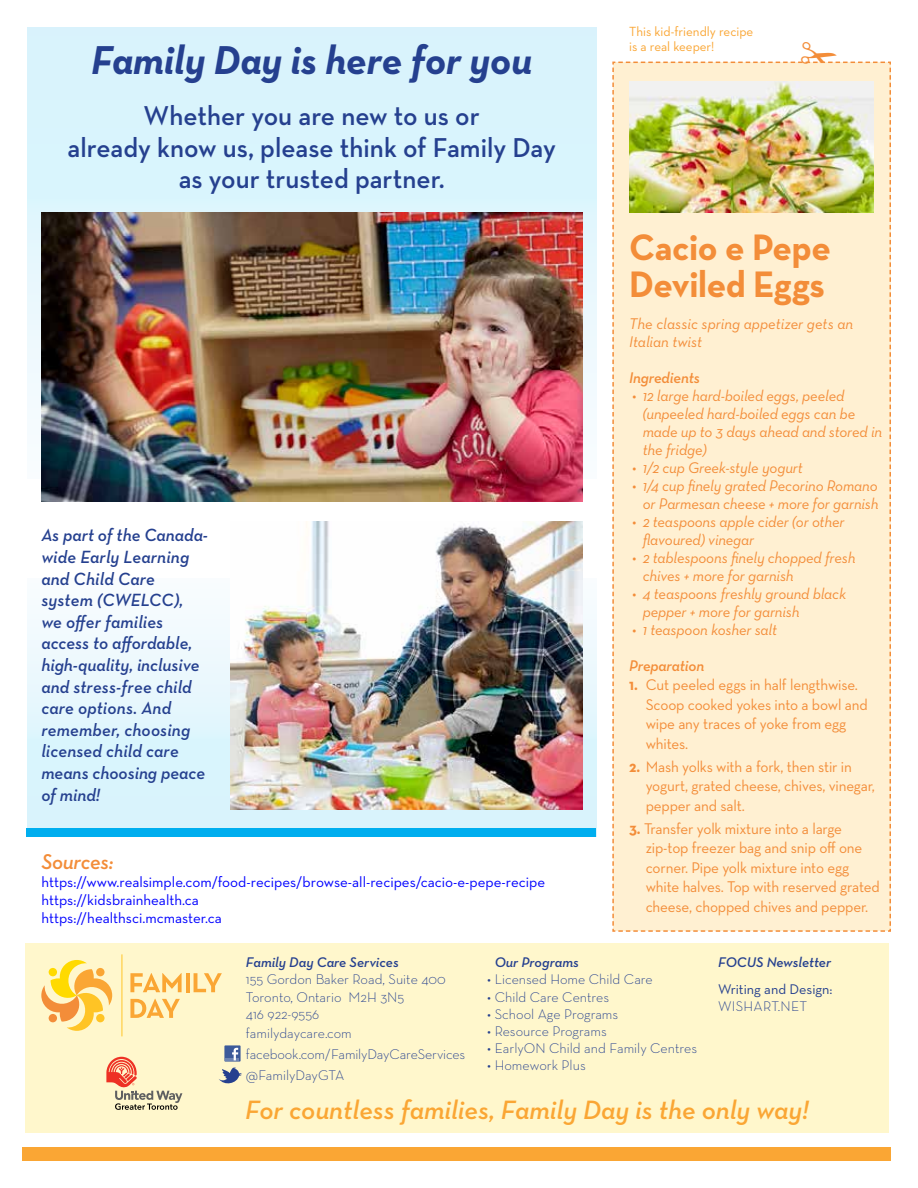
<style>
.page{position:relative;width:918px;height:1188px;background:#fff}
.page>*{position:absolute;margin:0;border:0;box-sizing:border-box;transform-origin:0 0}
.t1{font:italic 700 40.95px "Neutra Text";color:#25408f}
.t2{font:700 37.5px/37.5px "Neutra Text";letter-spacing:-.01em;color:#f38d39}
.t3{font:600 27.75px/31.5px "Neutra Text";color:#25408f;text-align:center}
.t4{font:italic 600 27px "Neutra Text";color:#faa634}
.t5{font:italic 600 21.75px "Neutra Text";letter-spacing:-.01em;color:#f38d39}
.t6{font:italic 600 18px/21.6px "Neutra Text";letter-spacing:.005em;color:#25408f}
.t7{font:italic 15.75px/18px "Neutra Text";letter-spacing:-.01em;color:#f38d39}
.t8{font:15.75px/19.5px "Neutra Text";letter-spacing:-.01em;color:#f38d39;scale:.96 1}
.t9{font:italic 600 15.75px "Neutra Text";letter-spacing:-.01em;color:#f38d39}
.t10{font:15px/18px "Neutra Text TF";color:#00f}
.t11{font:300 14.25px/17.1px "Neutra Text";color:#25408f}
.t12{font:italic 600 14.25px "Neutra Text";color:#25408f}
.t13{font:14.25px "Neutra Text";color:#25408f}
.t14{font:300 14.25px "Neutra Text";letter-spacing:.02em;color:#25408f}
.t15{font:13.5px/15px "Neutra Text";color:#faa634}
.s1{font-weight:700}
</style>
<div class="page">
<div style="left:27px;top:579px;width:569px;height:258px;background:linear-gradient(to bottom,#f9fcfe,#d1f2fc)"></div>
<div style="left:26px;top:828px;width:569px;height:9px;background:#00aeef"></div>
<div style="left:23px;top:1148px;width:868px;height:13px;background:#faa634"></div>
<div style="left:25px;top:943px;width:864px;height:190px;background:#fff7cc"></div>
<svg style="left:130px;top:973px;width:52px;height:19px"></svg>
<hr style="left:186px;top:973px;width:4px;height:19px;background:#faa634">
<svg style="left:194px;top:973px;width:28px;height:19px"></svg>
<svg style="left:130px;top:999px;width:50px;height:19px"></svg>
<svg style="left:41px;top:960px;width:71px;height:71px"></svg>
<div style="left:49px;top:968px;width:8px;height:8px;background:#ffda00;border-radius:50%"></div>
<div style="left:96px;top:968px;width:9px;height:8px;background:#faa634;border-radius:50%"></div>
<div style="left:96px;top:1014px;width:9px;height:8px;background:#ffc425;border-radius:50%"></div>
<div style="left:49px;top:1014px;width:8px;height:8px;background:#f38d39;border-radius:50%"></div>
<hr style="left:122px;top:954px;width:1px;height:82px;background:#ffc528">
<svg style="left:224px;top:1045px;width:17px;height:17px"></svg>
<svg style="left:226px;top:1048px;width:13px;height:12px"></svg>
<svg style="left:219px;top:1067px;width:23px;height:16px"></svg>
<svg style="left:106px;top:1057px;width:76px;height:53px"></svg>
<div style="left:27px;top:27px;width:569px;height:451px;background:#d9f4fc"></div>
<img style="left:41px;top:213px;width:541px;height:288px">
<img style="left:230px;top:521px;width:352px;height:289px">
<svg style="left:612px;top:61px;width:279px;height:871px;background:#f7e9c7"></svg>
<h1 class="t1" style="left:91px;top:35px;width:443px">Family Day is here for you</h1>
<h3 class="t3" style="left:68px;top:100px;width:490px">Whether you are new to us or<br>already know us, please think of Family Day as your trusted partner.</h3>
<p class="t6" style="left:41px;top:524px;width:168px">As part of the Canada&shy;wide Early Learning and Child Care system (CWELCC), we offer families access to affordable, high-quality, inclusive and stress-free child care options. And remember, choosing licensed child care means choosing peace of mind!</p>
<h3 class="t5" style="left:41px;top:849px;width:74px">Sources:</h3>
<p class="t10" style="left:41px;top:873px;width:505px">https://www.realsimple.com/food-recipes/browse-all-recipes/cacio-e-pepe-recipe https://kidsbrainhealth.ca<br>https://healthsci.mcmaster.ca</p>
<p class="t15" style="left:629px;top:24px;width:126px">This kid-friendly recipe is a real keeper!</p>
<h2 class="t2" style="left:629px;top:228px;width:203px">Cacio e Pepe<br>Deviled Eggs</h2>
<p class="t7" style="left:629px;top:314px;width:225px">The classic spring appetizer gets an<br>Italian twist</p>
<p class="t9" style="left:629px;top:368px;width:72px">Ingredients</p>
<p class="t7" style="left:643px;top:386px;width:241px;text-indent:-10px">• 12 large hard-boiled eggs, peeled (unpeeled hard-boiled eggs can be made up to 3 days ahead and stored in the fridge)</p>
<p class="t7" style="left:632px;top:458px;width:172px">• 1/2 cup Greek-style yogurt</p>
<p class="t7" style="left:632px;top:476px;width:248px;text-align:right">• 1/4 cup finely grated Pecorino Romano or Parmesan cheese + more for garnish</p>
<p class="t7" style="left:643px;top:512px;width:203px;text-indent:-10px">• 2 teaspoons apple cider (or other flavoured) vinegar</p>
<p class="t7" style="left:643px;top:548px;width:214px;text-indent:-10px">• 2 tablespoons finely chopped fresh chives + more for garnish</p>
<p class="t7" style="left:643px;top:584px;width:205px;text-indent:-10px">• 4 teaspoons freshly ground black pepper + more for garnish</p>
<p class="t7" style="left:632px;top:620px;width:146px">• 1 teaspoon kosher salt</p>
<p class="t9" style="left:629px;top:656px;width:77px">Preparation</p>
<p class="t8" style="left:646px;top:675px;width:233px;text-indent:-16px"><span class="s1">1.</span> Cut peeled eggs in half lengthwise.<br>Scoop cooked yokes into a bowl and wipe any traces of yoke from egg whites.</p>
<p class="t8" style="left:646px;top:757px;width:240px;text-indent:-16px"><span class="s1">2.</span> Mash yolks with a fork, then stir in yogurt, grated cheese, chives, vinegar, pepper and salt.</p>
<p class="t8" style="left:646px;top:819px;width:246px;text-indent:-16px"><span class="s1">3.</span> Transfer yolk mixture into a large zip-top freezer bag and snip off one corner. Pipe yolk mixture into egg white halves. Top with reserved grated cheese, chopped chives and pepper.</p>
<p class="t12" style="left:246px;top:954px;width:154px">Family Day Care Services</p>
<p class="t11" style="left:246px;top:971px;width:201px">155 Gordon Baker Road, Suite 400<br>Toronto, Ontario M2H 3N5<br>416 922-9556</p>
<p class="t11" style="left:246px;top:1023px;width:221px;line-height:21px">familydaycare.com facebook.com/FamilyDayCareServices @FamilyDayGTA</p>
<p class="t12" style="left:495px;top:954px;width:86px">Our Programs</p>
<p class="t11" style="left:487px;top:971px;width:167px">• Licensed Home Child Care</p>
<p class="t11" style="left:487px;top:988px;width:123px">• Child Care Centres</p>
<p class="t11" style="left:487px;top:1005px;width:133px">• School Age Programs</p>
<p class="t11" style="left:487px;top:1022px;width:121px">• Resource Programs</p>
<p class="t11" style="left:487px;top:1039px;width:211px">• EarlyON Child and Family Centres</p>
<p class="t11" style="left:487px;top:1056px;width:100px">• Homework Plus</p>
<p class="t12" style="left:718px;top:954px;width:115px">FOCUS Newsletter</p>
<p class="t13" style="left:718px;top:980px;width:116px">Writing and Design:</p>
<p class="t14" style="left:718px;top:997px;width:91px">WISHART.NET</p>
<h3 class="t4" style="left:245px;top:1093px;width:565px">For countless families, Family Day is the only way!</h3>
</div>
